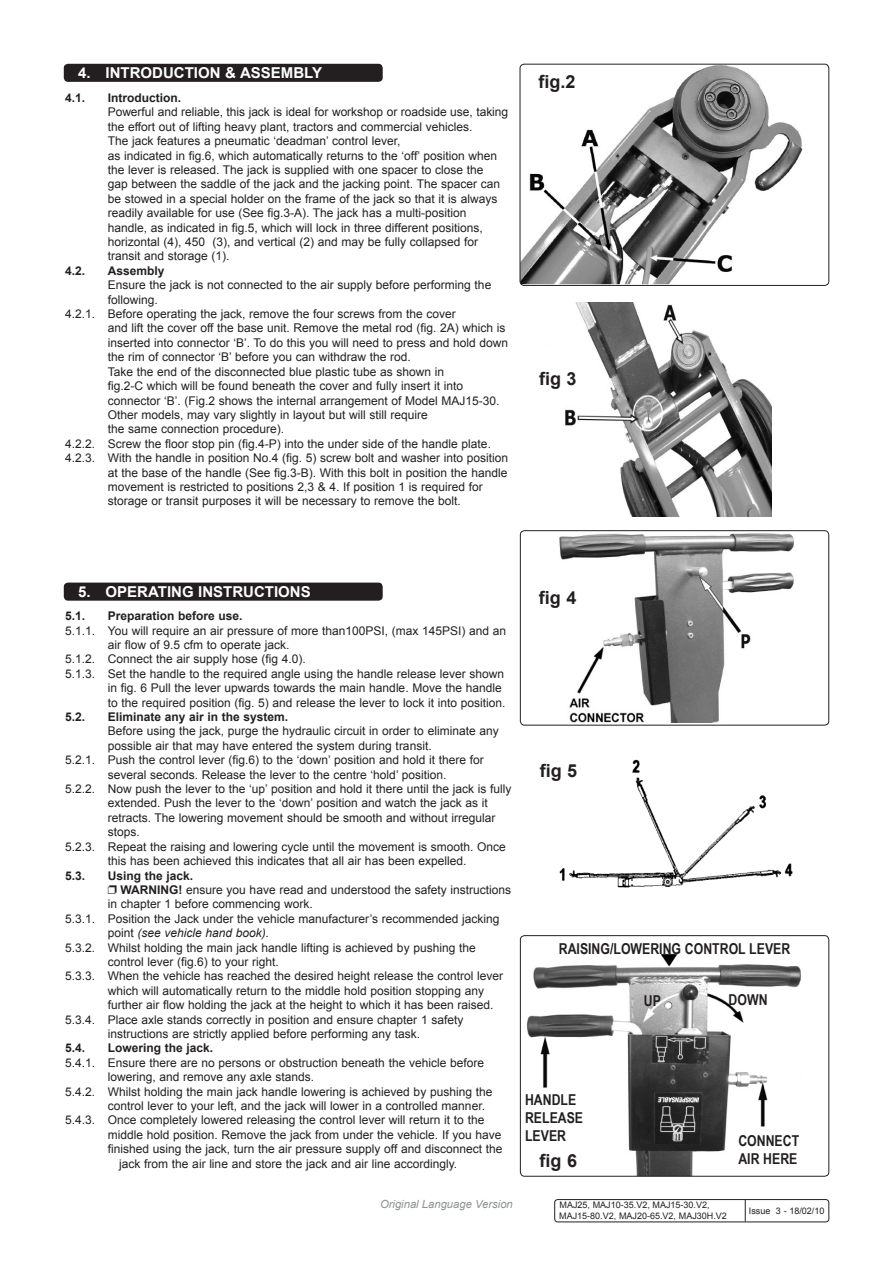
<style>
.page{position:relative;width:893px;height:1263px;background:#fff}
.page>*{position:absolute;margin:0;border:0;box-sizing:border-box;transform-origin:0 0}
.t1{font:700 18px "Arial";color:#231f20}
.t2{font:700 15px "Arial Narrow";color:#231f20}
.Chapter_Header{font:700 15px "Arial";color:#fff}
.Normal{font:12px/14.4px "Arial";color:#231f20}
.Text_Header{font:700 12px "Arial";color:#231f20}
.t3{font:italic 11.25px "Arial";color:#8f9194}
.t4{font:9px "Arial";color:#231f20}
.s1{font-weight:700}
.s2{font-style:italic}
</style>
<div class="page">
<div style="left:64px;top:64px;width:319px;height:18px;background:#231f20;border-radius:4px"></div>
<img style="left:520px;top:953px;width:281px;height:223px">
<div style="left:520px;top:935px;width:309px;height:241px;border:1px solid #231f20;border-radius:4px"></div>
<img style="left:565px;top:302px;width:206px;height:214px">
<img style="left:559px;top:759px;width:234px;height:129px">
<img style="left:559px;top:533px;width:235px;height:190px">
<div style="left:520px;top:530px;width:309px;height:195px;border:1px solid #231f20;border-radius:4px"></div>
<div style="left:537px;top:589px;width:45px;height:23px;background:#fff"></div>
<div style="left:538px;top:762px;width:45px;height:24px;background:#fff"></div>
<img style="left:520px;top:64px;width:283px;height:220px">
<div style="left:520px;top:64px;width:309px;height:222px;border:1px solid #231f20;border-radius:4px"></div>
<div style="left:538px;top:370px;width:42px;height:21px;background:#fff"></div>
<div style="left:64px;top:583px;width:319px;height:18px;background:#231f20;border-radius:4px"></div>
<div style="left:554px;top:1199px;width:275px;height:23px;border:1px solid #231f20;border-radius:3px"></div>
<svg style="left:745px;top:1199px;width:1px;height:22px"></svg>
<p class="Chapter_Header" style="left:78px;top:63px;width:245px">4. INTRODUCTION &amp; aSSEMBLY</p>
<p class="Text_Header" style="left:65px;top:90px;width:22px">4.1.</p>
<p class="Text_Header" style="left:108px;top:90px;width:75px">Introduction.</p>
<p class="Normal" style="left:108px;top:105px;width:402px">Powerful and reliable, this jack is ideal for workshop or roadside use, taking the effort out of lifting heavy plant, tractors and commercial vehicles.<br>The jack features a pneumatic ‘deadman’ control lever,<br>as indicated in fig.6, which automatically returns to the ‘off’ position when the lever is released. The jack is supplied with one spacer to close the<br>gap between the saddle of the jack and the jacking point. The spacer can be stowed in a special holder on the frame of the jack so that it is always readily available for use (See fig.3-A). The jack has a multi-position handle, as indicated in fig.5, which will lock in three different positions, horizontal (4), 450 (3), and vertical (2) and may be fully collapsed for transit and storage (1).</p>
<p class="Text_Header" style="left:65px;top:263px;width:37px">4.2. A</p>
<p class="Text_Header" style="left:116px;top:263px;width:50px">ssembly</p>
<p class="Normal" style="left:108px;top:278px;width:385px">Ensure the jack is not connected to the air supply before performing the following.</p>
<p class="Normal" style="left:108px;top:307px;width:402px;text-indent:-43px">4.2.1. Before operating the jack, remove the four screws from the cover<br>and lift the cover off the base unit. Remove the metal rod (fig. 2A) which is inserted into connector ‘B’. To do this you will need to press and hold down the rim of connector ‘B’ before you can withdraw the rod.<br>Take the end of the disconnected blue plastic tube as shown in<br>fig.2-C which will be found beneath the cover and fully insert it into connector ‘B’. (Fig.2 shows the internal arrangement of Model MAJ15-30.<br>Other models, may vary slightly in layout but will still require<br>the same connection procedure).</p>
<p class="Normal" style="left:65px;top:436px;width:427px">4.2.2. Screw the floor stop pin (fig.4-P) into the under side of the handle plate.</p>
<p class="Normal" style="left:108px;top:451px;width:402px;text-indent:-43px">4.2.3. With the handle in position No.4 (fig. 5) screw bolt and washer into position at the base of the handle (See fig.3-B). With this bolt in position the handle movement is restricted to positions 2,3 &amp; 4. If position 1 is required for storage or transit purposes it will be necessary to remove the bolt.</p>
<p class="t1" style="left:539px;top:70px;width:39px">fig.2</p>
<p class="t1" style="left:539px;top:367px;width:39px">fig 3</p>
<p class="Chapter_Header" style="left:78px;top:582px;width:166px">5. operating instruc</p>
<p class="Chapter_Header" style="left:265px;top:582px;width:46px">tions</p>
<p class="Text_Header" style="left:65px;top:608px;width:22px">5.1.</p>
<p class="Text_Header" style="left:108px;top:608px;width:136px">Preparation before use.</p>
<p class="Normal" style="left:108px;top:623px;width:400px;text-indent:-43px">5.1.1. You will require an air pressure of more than100PSI, (max 145PSI) and an air flow of 9.5 cfm to operate jack.</p>
<p class="Normal" style="left:65px;top:652px;width:242px">5.1.2. Connect the air supply hose (fig 4.0).</p>
<p class="Normal" style="left:108px;top:667px;width:399px;text-indent:-43px">5.1.3. Set the handle to the required angle using the handle release lever shown in fig. 6 Pull the lever upwards towards the main handle. Move the handle to the required position (fig. 5) and release the lever to lock it into position.</p>
<p class="Text_Header" style="left:65px;top:709px;width:36px">5.2. E</p>
<p class="Text_Header" style="left:116px;top:709px;width:174px">liminate any air in the system.</p>
<p class="Normal" style="left:108px;top:724px;width:392px">Before using the jack, purge the hydraulic circuit in order to eliminate any possible air that may have entered the system during transit.</p>
<p class="Normal" style="left:65px;top:753px;width:420px;text-align:center">5.2.1. Push the control lever (fig.6) to the ‘down’ position and hold it there for several seconds. Release the lever to the centre ‘hold’ position.</p>
<p class="Normal" style="left:108px;top:782px;width:405px;text-indent:-43px">5.2.2. Now push the lever to the ‘up’ position and hold it there until the jack is fully extended. Push the lever to the ‘down’ position and watch the jack as it retracts. The lowering movement should be smooth and without irregular stops.</p>
<p class="Normal" style="left:65px;top:839px;width:442px;text-align:center">5.2.3. Repeat the raising and lowering cycle until the movement is smooth. Once this has been achieved this indicates that all air has been expelled.</p>
<p class="Text_Header" style="left:65px;top:867px;width:22px">5.3.</p>
<p class="Text_Header" style="left:108px;top:867px;width:87px">Using the jack.</p>
<p class="Normal" style="left:121px;top:883px;width:392px"><span class="s1">WARNING!</span> ensure you have read and understood the safety instructions</p>
<p class="Normal" style="left:108px;top:897px;width:207px">in chapter 1 before commencing work.</p>
<p class="Normal" style="left:108px;top:911px;width:393px;text-indent:-43px">5.3.1. Position the Jack under the vehicle manufacturer’s recommended jacking point <span class="s2">(see vehicle hand book).</span></p>
<p class="Normal" style="left:108px;top:940px;width:369px;text-indent:-43px">5.3.2. Whilst holding the main jack handle lifting is achieved by pushing the control lever (fig.6) to your right.</p>
<p class="Normal" style="left:108px;top:969px;width:397px;text-indent:-43px">5.3.3. When the vehicle has reached the desired height release the control lever which will automatically return to the middle hold position stopping any further air flow holding the jack at the height to which it has been raised.</p>
<p class="Normal" style="left:65px;top:1012px;width:400px;text-align:center">5.3.4. Place axle stands correctly in position and ensure chapter 1 safety instructions are strictly applied before performing any task.</p>
<p class="Text_Header" style="left:65px;top:1040px;width:22px">5.4.</p>
<p class="Text_Header" style="left:108px;top:1040px;width:107px">Lowering the jack.</p>
<p class="Normal" style="left:108px;top:1055px;width:378px;text-indent:-43px">5.4.1. Ensure there are no persons or obstruction beneath the vehicle before lowering, and remove any axle stands.</p>
<p class="Normal" style="left:108px;top:1084px;width:386px;text-indent:-43px">5.4.2. Whilst holding the main jack handle lowering is achieved by pushing the control lever to your left, and the jack will lower in a controlled manner.</p>
<p class="Normal" style="left:65px;top:1113px;width:421px">5.4.3. Once completely lowered releasing the control lever will return it to the</p>
<p class="Normal" style="left:108px;top:1127px;width:395px">middle hold position. Remove the jack from under the vehicle. If you have</p>
<p class="Normal" style="left:108px;top:1142px;width:396px">finished using the jack, turn the air pressure supply off and disconnect the</p>
<p class="Normal" style="left:119px;top:1156px;width:339px">jack from the air line and store the jack and air line accordingly.</p>
<p class="t1" style="left:539px;top:586px;width:39px">fig 4</p>
<p class="t1" style="left:540px;top:758px;width:39px">fig 5</p>
<p class="t2" style="left:559px;top:937px;width:233px">RAISING/LOWERING CONTROL LEVER</p>
<p class="t2" style="left:644px;top:990px;width:19px">UP</p>
<p class="t2" style="left:729px;top:989px;width:40px">DOWN</p>
<p class="t2" style="left:525px;top:1088px;width:53px">HANDLE</p>
<p class="t2" style="left:525px;top:1106px;width:60px">RELEASE</p>
<p class="t2" style="left:525px;top:1124px;width:43px">LEVER</p>
<p class="t2" style="left:738px;top:1129px;width:62px">CONNECT</p>
<p class="t2" style="left:738px;top:1147px;width:61px">AIR HERE</p>
<p class="t1" style="left:540px;top:1149px;width:39px">fig 6</p>
<p class="t3" style="left:380px;top:1196px;width:134px">Original Language Version</p>
<p class="t4" style="left:560px;top:1199px;width:152px">MAJ25, MAJ10-35.V2, MAJ15-30.V2,</p>
<p class="t4" style="left:559px;top:1210px;width:169px">MAJ15-80.V2, MAJ20-65.V2, MAJ30H.V2</p>
<p class="t4" style="left:749px;top:1205px;width:77px">Issue 3 - 18/02/10</p>
</div>
